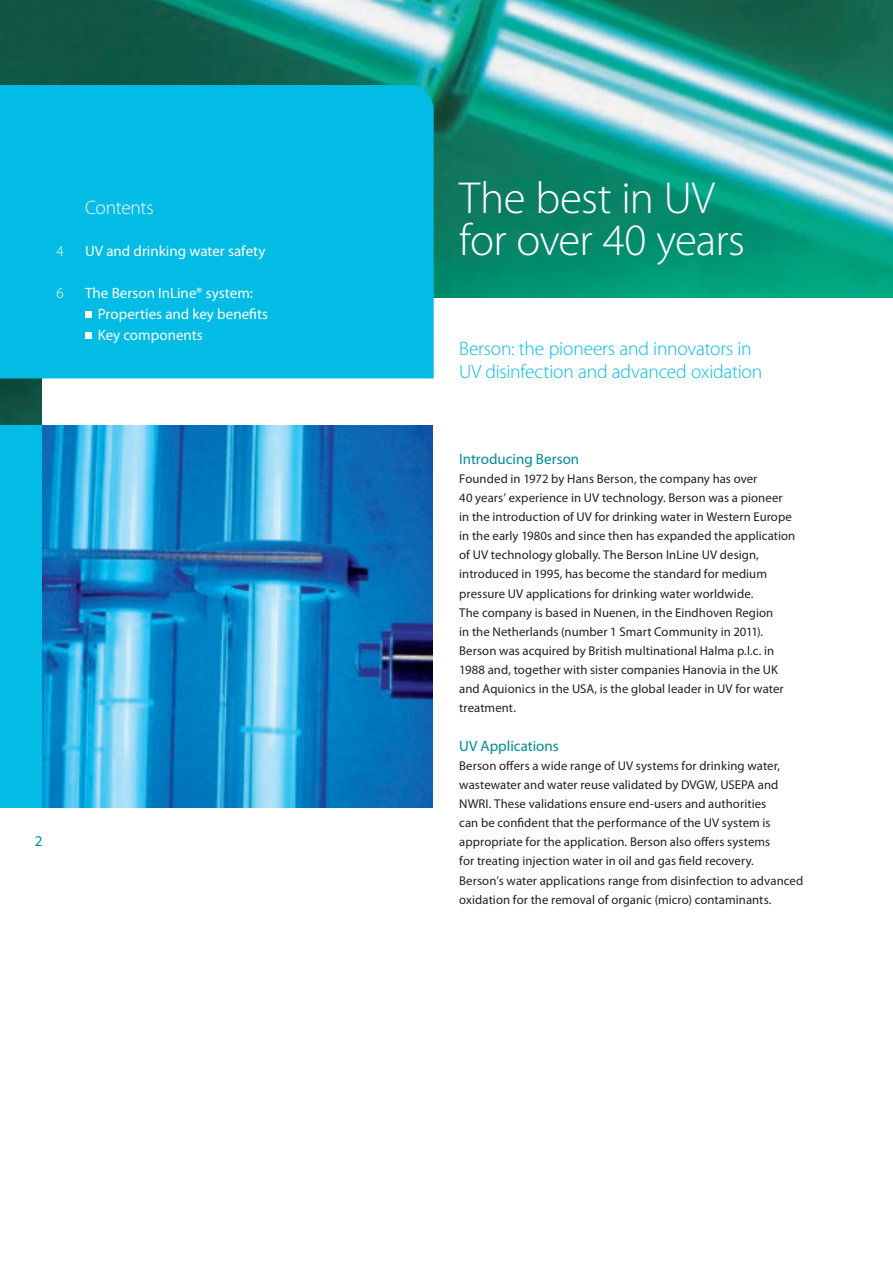
<style>
.page{position:relative;width:893px;height:1263px;background:#fff}
.page>*{position:absolute;margin:0;border:0;box-sizing:border-box;transform-origin:0 0}
.t1{font:300 45px/42.5px "Myriad Pro";letter-spacing:-.015em;color:#fff}
.t2{font:300 19.5px/23.4px "Myriad Pro";letter-spacing:-.01em;color:#02bce5}
.t3{font:300 19.5px "Myriad Pro";letter-spacing:-.025em;color:#fff}
.t4{font:15px/21px "Myriad Pro";color:#fff}
.t5{font:15px "Myriad Pro";color:#008b98}
.t6{font:300 15px "Myriad Pro";color:#fff}
.t7{font:12.75px/19.2px "Myriad Pro";letter-spacing:.005em;color:#231f20}
</style>
<div class="page">
<img style="left:0;top:0;width:893px;height:425px">
<div style="left:43px;top:298px;width:850px;height:364px;background:#fff"></div>
<div style="left:0;top:85px;width:434px;height:293px;background:#02bce5"></div>
<div style="left:85px;top:311px;width:6px;height:7px;background:#fff"></div>
<div style="left:85px;top:332px;width:6px;height:7px;background:#fff"></div>
<div style="left:0;top:425px;width:43px;height:383px;background:#02bce5"></div>
<img style="left:43px;top:425px;width:390px;height:383px">
<p class="t6" style="left:56px;top:243px;width:9px">4</p>
<p class="t6" style="left:56px;top:285px;width:9px">6</p>
<h2 class="t3" style="left:85px;top:197px;width:70px">Contents</h2>
<p class="t4" style="left:85px;top:241px;width:182px">UV and drinking water safety</p>
<p class="t4" style="left:98px;top:283px;width:172px;text-indent:-13px">The Berson InLine® system:<br>Properties and key benefits<br>Key components</p>
<p class="t5" style="left:35px;top:833px;width:9px">2</p>
<h1 class="t1" style="left:459px;top:177px;width:287px">The best in UV for over 40 years</h1>
<h2 class="t2" style="left:459px;top:337px;width:305px">Berson: the pioneers and innovators in<br>UV disinfection and advanced oxidation</h2>
<p class="t5" style="left:459px;top:450px;width:122px">Introducing Berson</p>
<p class="t7" style="left:459px;top:469px;width:338px">Founded in 1972 by Hans Berson, the company has over<br>40 years’ experience in UV technology. Berson was a pioneer in the introduction of UV for drinking water in Western Europe in the early 1980s and since then has expanded the application of UV technology globally. The Berson InLine UV design, introduced in 1995, has become the standard for medium pressure UV applications for drinking water worldwide.<br>The company is based in Nuenen, in the Eindhoven Region<br>in the Netherlands (number 1 Smart Community in 2011).<br>Berson was acquired by British multinational Halma p.l.c. in 1988 and, together with sister companies Hanovia in the UK and Aquionics in the USA, is the global leader in UV for water treatment.</p>
<p class="t5" style="left:459px;top:737px;width:101px">UV Applications</p>
<p class="t7" style="left:459px;top:756px;width:345px">Berson offers a wide range of UV systems for drinking water, wastewater and water reuse validated by DVGW, USEPA and NWRI. These validations ensure end-users and authorities<br>can be confident that the performance of the UV system is appropriate for the application. Berson also offers systems<br>for treating injection water in oil and gas field recovery.<br>Berson’s water applications range from disinfection to advanced oxidation for the removal of organic (micro) contaminants.</p>
</div>
